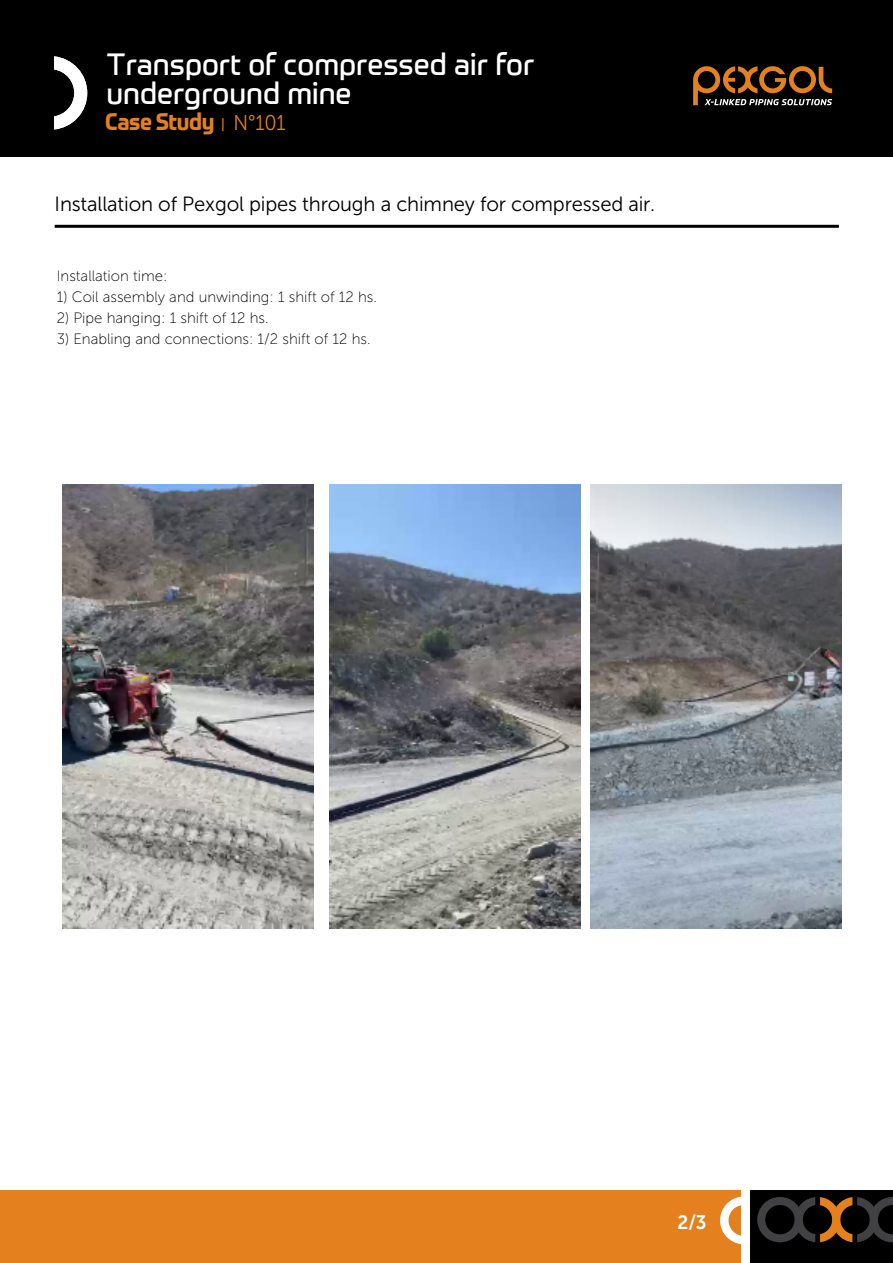
<style>
.page{position:relative;width:893px;height:1263px;background:#fff}
.page>*{position:absolute;margin:0;border:0;box-sizing:border-box;transform-origin:0 0}
.t1{font:30px/28.5px "Prometo";color:#fff}
.t2{font:700 23.4px "Prometo";letter-spacing:-.02em;color:#e4811e;scale:.92 1}
.t3{font:20.55px "Museo Sans 300";letter-spacing:-.01em;color:#000}
.t4{font:19.5px "Museo Sans 700";color:#fff;scale:.96 1}
.t5{font:15px "Museo Sans 100";color:#000}
.s1{font-family:"Museo Sans 300";font-weight:400;font-size:13.8px}
.s2{font-family:"Museo Sans 300";font-weight:400;font-size:21.3px}
</style>
<div class="page">
<div style="left:0;top:1190px;width:740px;height:73px;background:#e4811e"></div>
<svg style="left:720px;top:1197px;width:21px;height:47px"></svg>
<div style="left:750px;top:1190px;width:143px;height:73px;background:#000"></div>
<svg style="left:757px;top:1197px;width:136px;height:45px"></svg>
<div style="left:0;top:0;width:893px;height:156px;background:#000"></div>
<svg style="left:54px;top:56px;width:33px;height:73px"></svg>
<svg style="left:693px;top:66px;width:139px;height:39px"></svg>
<hr style="left:55px;top:225px;width:784px;height:3px;background:#000">
<img style="left:62px;top:485px;width:252px;height:444px">
<img style="left:329px;top:485px;width:252px;height:444px">
<img style="left:591px;top:485px;width:251px;height:443px">
<h1 class="t1" style="left:107px;top:50px;width:429px">Transport of compressed air for underground mine</h1>
<h2 class="t2" style="left:105px;top:107px;width:198px">Case Study <span class="s1">|</span> <span class="s2">N°101</span></h2>
<h3 class="t3" style="left:55px;top:193px;width:602px">Installation of Pexgol pipes through a chimney for compressed air.</h3>
<p class="t5" style="left:57px;top:268px;width:112px">Installation time:</p>
<p class="t5" style="left:57px;top:289px;width:322px">1) Coil assembly and unwinding: 1 shift of 12 hs.</p>
<p class="t5" style="left:57px;top:310px;width:213px">2) Pipe hanging: 1 shift of 12 hs.</p>
<p class="t5" style="left:57px;top:331px;width:315px">3) Enabling and connections: 1/2 shift of 12 hs.</p>
<h3 class="t4" style="left:678px;top:1212px;width:32px">2/3</h3>
</div>
